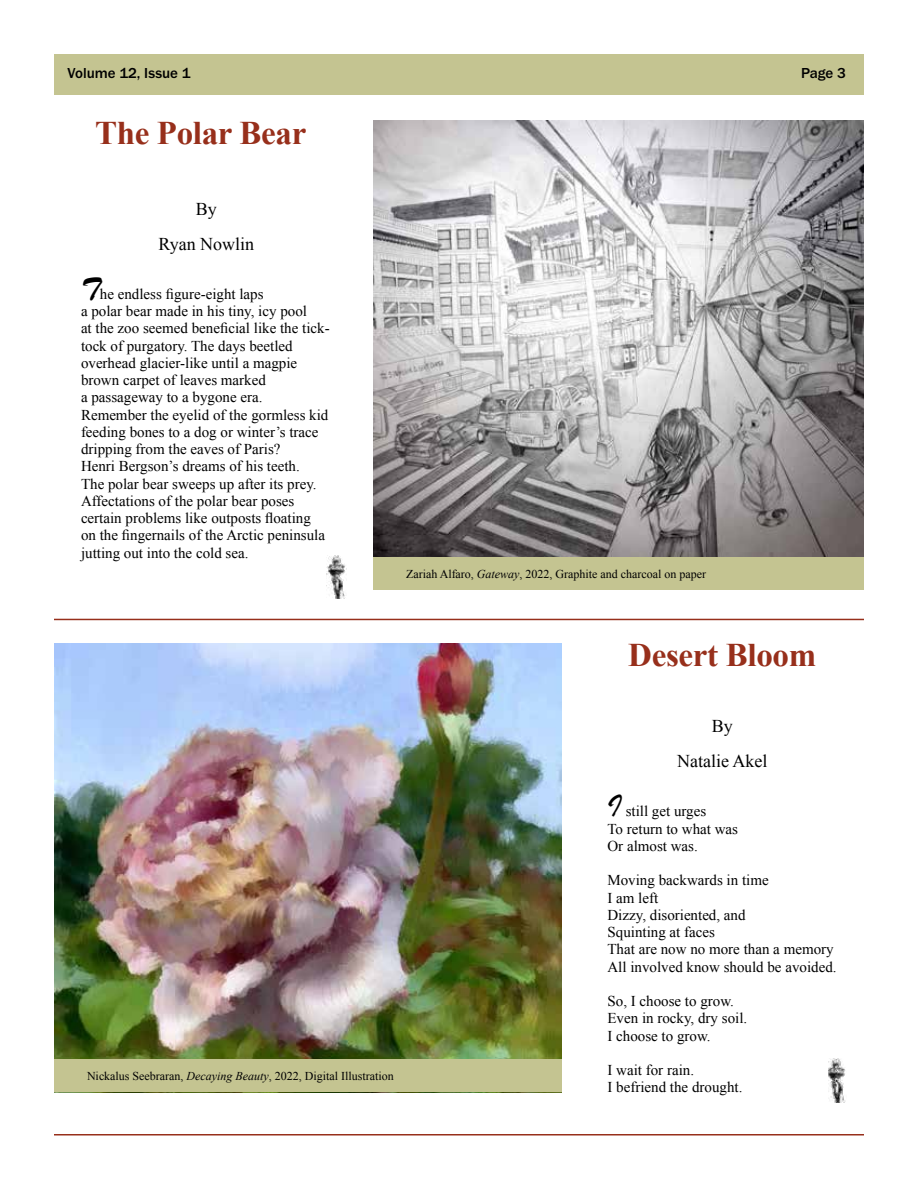
<style>
.page{position:relative;width:918px;height:1188px;background:#fff}
.page>*{position:absolute;margin:0;border:0;box-sizing:border-box;transform-origin:0 0}
.t1{font:700 33px "Times New Roman";letter-spacing:-.01em;color:#972f1b}
.t2{font:18px/35.2px "Times New Roman";color:#000;text-align:center}
.t3{font:15px/17.2px "Times New Roman";color:#000}
.t4{font:500 15px "Franklin Gothic URW";color:#000}
.t5{font:12px "Times New Roman";color:#000}
.s1{font-family:"Brush Script";font-size:33px}
.s2{font-style:italic}
</style>
<div class="page">
<div style="left:54px;top:54px;width:810px;height:41px;background:#c4c491"></div>
<hr style="left:54px;top:1134px;width:810px;height:2px;background:#972f1b">
<img style="left:373px;top:120px;width:491px;height:438px">
<hr style="left:54px;top:619px;width:810px;height:1px;background:#972f1b">
<img style="left:326px;top:555px;width:21px;height:44px">
<img style="left:829px;top:1058px;width:17px;height:44px">
<div style="left:373px;top:558px;width:491px;height:32px;background:#c4c491"></div>
<img style="left:54px;top:644px;width:508px;height:449px">
<div style="left:54px;top:1060px;width:508px;height:32px;background:#c4c491"></div>
<p class="t4" style="left:68px;top:63px;width:125px">Volume 12, Issue 1</p>
<p class="t4" style="left:801px;top:63px;width:46px">Page 3</p>
<h1 class="t1" style="left:95px;top:110px;width:213px">The Polar Bear</h1>
<p class="t2" style="left:158px;top:191px;width:97px">By<br>Ryan Nowlin</p>
<p class="t3" style="left:81px;top:285px;width:250px"><span class="s1">T</span>he endless figure-eight laps<br>a polar bear made in his tiny, icy pool<br>at the zoo seemed beneficial like the tick&shy;tock of purgatory. The days beetled overhead glacier-like until a magpie brown carpet of leaves marked<br>a passageway to a bygone era.<br>Remember the eyelid of the gormless kid feeding bones to a dog or winter’s trace dripping from the eaves of Paris?<br>Henri Bergson’s dreams of his teeth.<br>The polar bear sweeps up after its prey.<br>Affectations of the polar bear poses certain problems like outposts floating on the fingernails of the Arctic peninsula jutting out into the cold sea.</p>
<p class="t5" style="left:406px;top:566px;width:302px">Zariah Alfaro, <span class="s2">Gateway</span>, 2022, Graphite and charcoal on paper</p>
<p class="t5" style="left:87px;top:1068px;width:308px">Nickalus Seebraran, <span class="s2">Decaying Beauty</span>, 2022, Digital Illustration</p>
<h1 class="t1" style="left:628px;top:632px;width:189px">Desert Bloom</h1>
<p class="t2" style="left:677px;top:708px;width:92px">By<br>Natalie Akel</p>
<p class="t3" style="left:607px;top:803px;width:132px"><span class="s1">I</span> still get urges<br>To return to what was<br>Or almost was.</p>
<p class="t3" style="left:607px;top:872px;width:231px">Moving backwards in time<br>I am left<br>Dizzy, disoriented, and<br>Squinting at faces<br>That are now no more than a memory<br>All involved know should be avoided.</p>
<p class="t3" style="left:607px;top:992px;width:141px">So, I choose to grow.<br>Even in rocky, dry soil.<br>I choose to grow.</p>
<p class="t3" style="left:607px;top:1061px;width:136px">I wait for rain.<br>I befriend the drought.</p>
</div>
